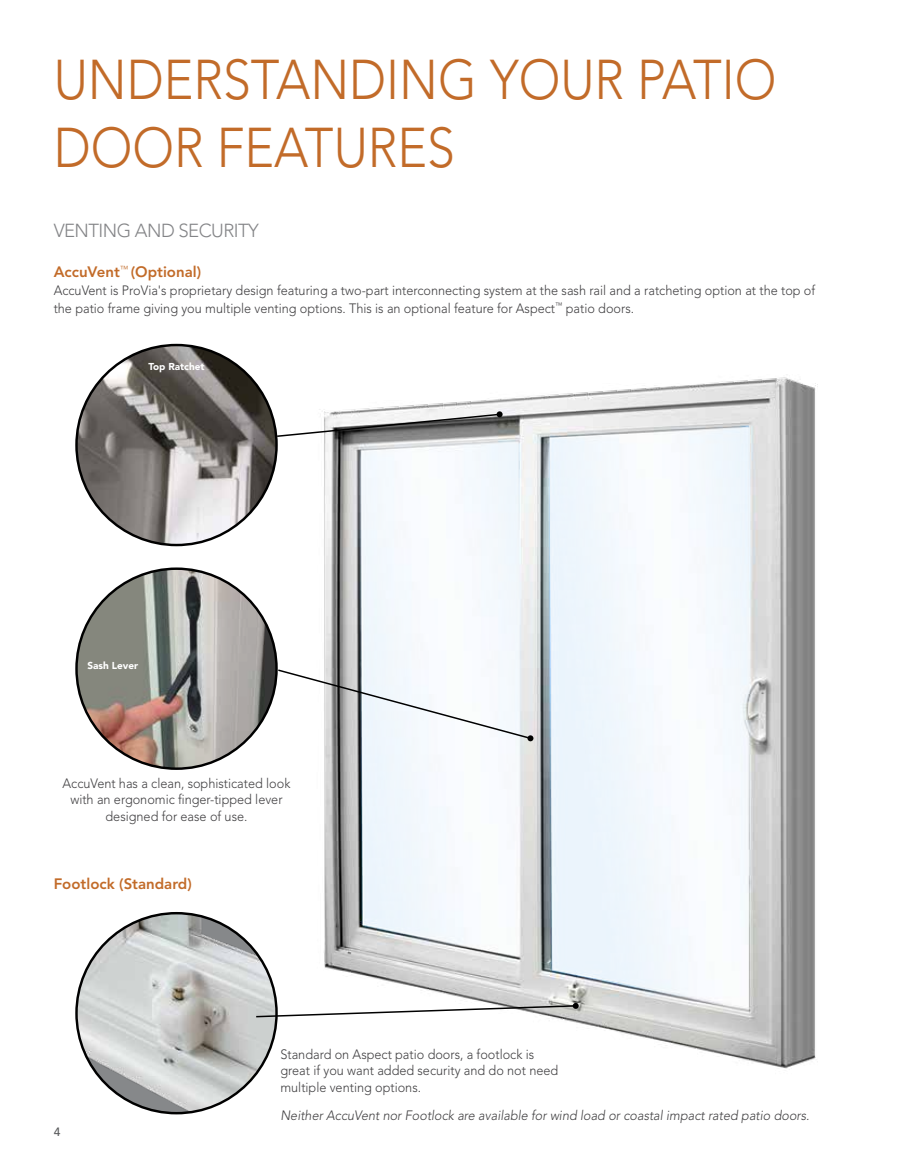
<style>
.page{position:relative;width:905px;height:1175px;background:#fff}
.page>*{position:absolute;margin:0;border:0;box-sizing:border-box;transform-origin:0 0}
.t1{font:300 55.5px/67.5px "Avenir LT Std";color:#c26b29;scale:.9 1}
.t2{font:300 18.75px "Avenir LT Std";letter-spacing:-.03em;color:#76777a}
.t3{font:800 15px "Avenir LT Std";color:#c26b29}
.t4{font:300 13.5px/16.5px "Avenir LT Std";color:#414042;scale:.94 1}
.t5{font:italic 300 13.5px "Avenir LT Std";color:#414042;scale:.94 1}
.t6{font:500 12px "Avenir LT Std";color:#58595b}
.t7{font:900 10.05px "Avenir LT Std";color:#fff}
</style>
<div class="page">
<img style="left:319px;top:377px;width:499px;height:692px">
<img style="left:76px;top:345px;width:200px;height:200px;border-radius:100px">
<img style="left:76px;top:913px;width:200px;height:200px;border-radius:100px">
<img style="left:76px;top:570px;width:200px;height:198px">
<svg style="left:276px;top:668px;width:257px;height:73px"></svg>
<svg style="left:255px;top:1002px;width:323px;height:16px"></svg>
<svg style="left:275px;top:411px;width:227px;height:27px"></svg>
<h1 class="t1" style="left:54px;top:46px;width:804px">UNDERSTANDING YOUR PATIO<br>DOOR FEATURES</h1>
<h2 class="t2" style="left:54px;top:219px;width:207px">VENTING AND SECURITY</h2>
<p class="t3" style="left:54px;top:263px;width:149px">AccuVent<sup>™</sup> (Optional)</p>
<p class="t4" style="left:54px;top:281px;width:811px;line-height:18px">AccuVent is ProVia's proprietary design featuring a two-part interconnecting system at the sash rail and a ratcheting option at the top of the patio frame giving you multiple venting options. This is an optional feature for Aspect<sup>™</sup> patio doors.</p>
<p class="t7" style="left:148px;top:361px;width:58px">Top Ratchet</p>
<p class="t7" style="left:87px;top:659px;width:52px">Sash Lever</p>
<p class="t4" style="left:63px;top:775px;width:244px;text-align:center">AccuVent has a clean, sophisticated look with an ergonomic finger-tipped lever designed for ease of use.</p>
<p class="t3" style="left:54px;top:875px;width:140px">Footlock (Standard)</p>
<p class="t6" style="left:54px;top:1124px;width:8px">4</p>
<p class="t4" style="left:280px;top:1045px;width:297px">Standard on Aspect patio doors, a footlock is great if you want added security and do not need multiple venting options.</p>
<p class="t5" style="left:280px;top:1107px;width:564px">Neither AccuVent nor Footlock are available for wind load or coastal impact rated patio doors.</p>
</div>
